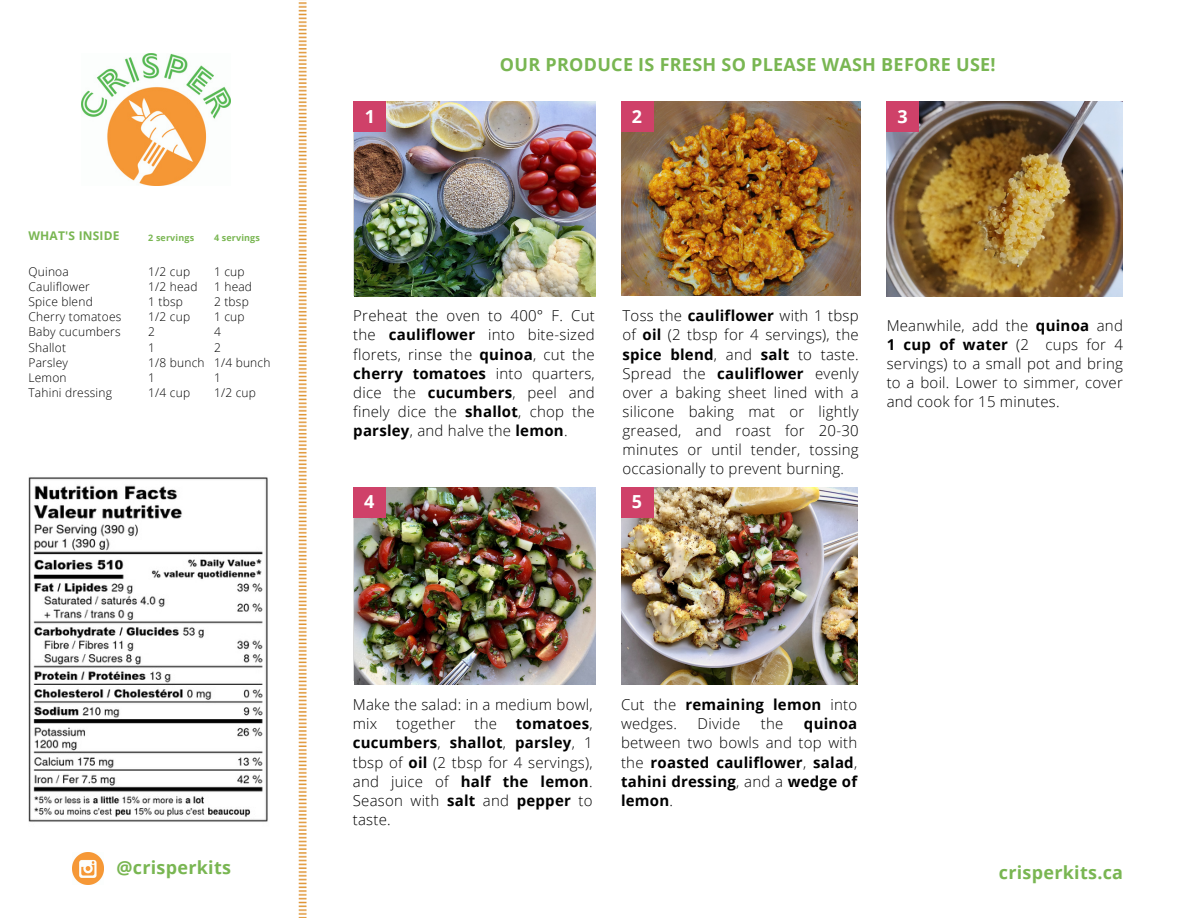
<style>
.page{position:relative;width:1188px;height:918px;background:#fff}
.page>*{position:absolute;margin:0;border:0;box-sizing:border-box;transform-origin:0 0}
.t1{font:700 18px "Open Sans";letter-spacing:.015em;color:#79b652}
.t2{font:700 18px "Open Sans";color:#fff}
.t3{font:300 15px/19.2px "Open Sans";letter-spacing:.015em;color:#000;text-align:justify}
.t4{font:700 15px/19.2px "Open Sans";letter-spacing:.015em;color:#000;text-align:justify}
.t5{font:300 12px/15px "Open Sans";letter-spacing:.015em;color:#000}
.t6{font:700 12px "Open Sans";letter-spacing:.015em;color:#79b652}
.t7{font:700 9px "Open Sans";letter-spacing:.015em;color:#79b652}
.s1{font-weight:700}
.s2{font-weight:300}
</style>
<div class="page">
<img style="left:230px;top:0;width:669px;height:918px">
<img style="left:72px;top:853px;width:32px;height:31px">
<img style="left:82px;top:53px;width:148px;height:132px">
<img style="left:621px;top:102px;width:240px;height:193px">
<div style="left:621px;top:102px;width:32px;height:30px;background:#cf4169"></div>
<img style="left:887px;top:102px;width:236px;height:194px">
<div style="left:887px;top:102px;width:32px;height:30px;background:#cf4169"></div>
<img style="left:354px;top:487px;width:241px;height:197px">
<div style="left:353px;top:487px;width:32px;height:31px;background:#cf4169"></div>
<img style="left:621px;top:487px;width:237px;height:197px">
<div style="left:621px;top:487px;width:32px;height:31px;background:#cf4169"></div>
<img style="left:354px;top:102px;width:241px;height:194px">
<div style="left:354px;top:102px;width:32px;height:30px;background:#cf4169"></div>
<img style="left:29px;top:470px;width:241px;height:356px">
<p class="t6" style="left:29px;top:227px;width:93px">WHAT'S INSIDE</p>
<h5 class="t7" style="left:148px;top:232px;width:47px">2 servings</h5>
<h5 class="t7" style="left:214px;top:232px;width:47px">4 servings</h5>
<h5 class="t5" style="left:29px;top:264px;width:94px">Quinoa<br>Cauliflower<br>Spice blend<br>Cherry tomatoes<br>Baby cucumbers<br>Shallot<br>Parsley<br>Lemon<br>Tahini dressing</h5>
<h3 class="t5" style="left:148px;top:264px;width:58px">1/2 cup<br>1/2 head<br>1 tbsp<br>1/2 cup<br>2<br>1<br>1/8 bunch<br>1<br>1/4 cup</h3>
<p class="t5" style="left:214px;top:264px;width:58px">1 cup<br>1 head<br>2 tbsp<br>1 cup<br>4<br>2<br>1/4 bunch<br>1<br>1/2 cup</p>
<p class="t1" style="left:116px;top:855px;width:116px">@crisperkits</p>
<h3 class="t2" style="left:365px;top:104px;width:12px">1</h3>
<p class="t1" style="left:500px;top:52px;width:497px">OUR PRODUCE IS FRESH SO PLEASE WASH BEFORE USE!</p>
<p class="t2" style="left:632px;top:104px;width:12px">2</p>
<h3 class="t2" style="left:898px;top:104px;width:12px">3</h3>
<p class="t3" style="left:353px;top:306px;width:243px">Preheat the oven to 400° F. Cut the <span class="s1">cauliflower</span> into bite-sized florets, rinse the <span class="s1">quinoa</span>, cut the <span class="s1">cherry tomatoes</span> into quarters, dice the <span class="s1">cucumbers</span>, peel and finely dice the <span class="s1">shallot</span>, chop the <span class="s1">parsley</span>, and halve the <span class="s1">lemon</span>.</p>
<p class="t3" style="left:623px;top:306px;width:238px">Toss the <span class="s1">cauliflower</span> with 1 tbsp of <span class="s1">oil</span> (2 tbsp for 4 servings), the <span class="s1">spice blend</span>, and <span class="s1">salt</span> to taste.<br>Spread the <span class="s1">cauliflower</span> evenly over a baking sheet lined with a silicone baking mat or lightly greased, and roast for 20-30 minutes or until tender, tossing occasionally to prevent burning.</p>
<p class="t3" style="left:887px;top:315px;width:238px">Meanwhile, add the <span class="s1">quinoa</span> and <span class="s1">1 cup of water</span> (2 cups for 4 servings) to a small pot and bring to a boil. Lower to simmer, cover and cook for 15 minutes.</p>
<p class="t2" style="left:364px;top:489px;width:12px">4</p>
<p class="t2" style="left:632px;top:489px;width:12px">5</p>
<h4 class="t3" style="left:353px;top:695px;width:241px">Make the salad: in a medium bowl, mix</h4>
<h4 class="t3" style="left:396px;top:714px;width:61px">together</h4>
<h4 class="t3" style="left:474px;top:714px;width:24px">the</h4>
<h4 class="t3" style="left:353px;top:714px;width:241px;text-indent:163px"><span class="s1">tomatoes</span>, <span class="s1">cucumbers</span>, <span class="s1">shallot</span>, <span class="s1">parsley</span>, 1 tbsp of <span class="s1">oil</span> (2 tbsp for 4 servings), and juice of <span class="s1">half the lemon</span>.<br>Season with <span class="s1">salt</span> and <span class="s1">pepper</span> to taste.</h4>
<p class="t3" style="left:621px;top:695px;width:238px">Cut the <span class="s1">remaining lemon</span> into wedges.</p>
<p class="t4" style="left:621px;top:714px;width:238px;text-indent:183px">quinoa <span class="s2">between two bowls and top with the</span> roasted cauliflower<span class="s2">,</span> salad<span class="s2">, </span>tahini dressing<span class="s2">, and a</span> wedge of lemon<span class="s2">.</span></p>
<p class="t3" style="left:698px;top:714px;width:44px">Divide</p>
<p class="t3" style="left:761px;top:714px;width:24px">the</p>
<h1 class="t1" style="left:999px;top:860px;width:126px">crisperkits.ca</h1>
</div>
